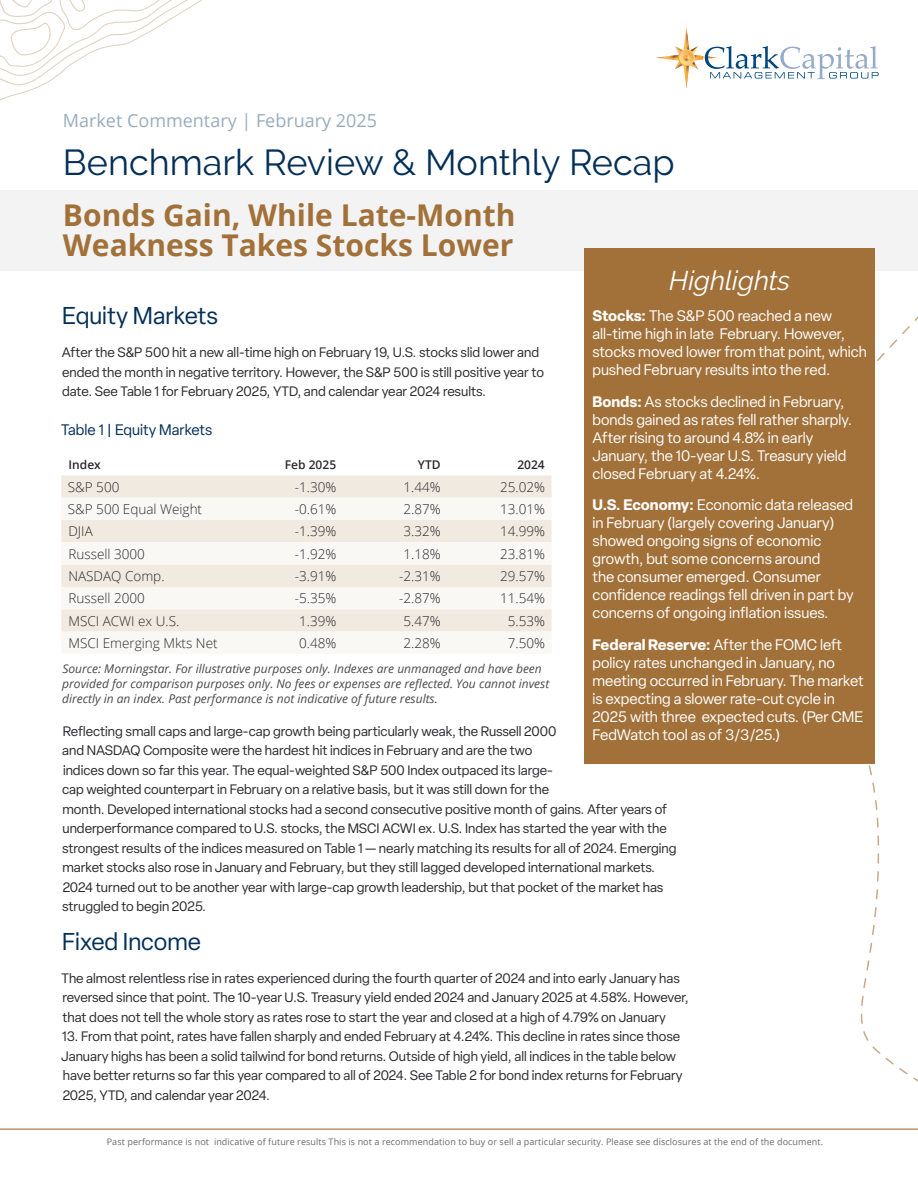
<style>
.page{position:relative;width:918px;height:1188px;background:#fff}
.page>*{position:absolute;margin:0;border:0;box-sizing:border-box;transform-origin:0 0}
.t1{font:36px "Raleway";color:#032f58}
.commentary-title{font:700 30px/30px "Open Sans";color:#a27139}
.disclosure-text{font:italic 27px "Raleway";color:#fff}
.sub-small-blue{font:24px "Elza";color:#032f58}
.t2{font:18px "Open Sans";color:#9aacbc}
.disclosure-text-2{font:15px/18px "Elza";color:#fff}
.sub-small-blue-2{font:15px "Elza";color:#032f58}
.body-tight{font:13.5px/19.5px "Elza";color:#29292c}
.body-tight-2{font:300 13.5px "Open Sans";color:#29292c}
.disclosure-text-3{font:italic 12px/15px "Open Sans";color:#49494c}
.body-tight-3{font:600 12px "Open Sans";color:#29292c}
.t3{font:9px "Open Sans";letter-spacing:.01em;color:#69696b}
.s1{font-weight:700}
</style>
<div class="page">
<svg style="left:0;top:0;width:202px;height:101px"></svg>
<svg style="left:656px;top:27px;width:223px;height:61px"></svg>
<hr style="left:0;top:1129px;width:918px;height:1px;background:#a27139">
<div style="left:0;top:190px;width:918px;height:81px;background:#f3f3f3"></div>
<svg style="left:61px;top:475px;width:491px;height:23px;background:#f1eae1"></svg>
<svg style="left:61px;top:520px;width:491px;height:112px;fill:#f1eae1"></svg>
<svg style="left:860px;top:316px;width:58px;height:766px"></svg>
<div style="left:584px;top:248px;width:291px;height:516px;background:#a27139"></div>
<h3 class="t2" style="left:63px;top:108px;width:316px">Market Commentary | February 2025</h3>
<h1 class="t1" style="left:63px;top:141px;width:613px">Benchmark Review &amp; Monthly Recap</h1>
<p class="commentary-title" style="left:63px;top:199px;width:454px">Bonds Gain, While Late-Month<br>Weakness Takes Stocks Lower</p>
<p class="disclosure-text" style="left:669px;top:264px;width:123px">Highlights</p>
<p class="disclosure-text-2" style="left:592px;top:307px;width:276px"><span class="s1">Stocks:</span> The S&amp;P 500 reached a new all-time high in late February. However, stocks moved lower from that point, which pushed February results into the red.</p>
<p class="disclosure-text-2" style="left:592px;top:392px;width:261px"><span class="s1">Bonds:</span> As stocks declined in February, bonds gained as rates fell rather sharply.<br>After rising to around 4.8% in early January, the 10-year U.S. Treasury yield closed February at 4.24%.</p>
<p class="disclosure-text-2" style="left:592px;top:496px;width:263px"><span class="s1">U.S. Economy:</span> Economic data released in February (largely covering January) showed ongoing signs of economic growth, but some concerns around<br>the consumer emerged. Consumer confidence readings fell driven in part by concerns of ongoing inflation issues.</p>
<p class="disclosure-text-2" style="left:592px;top:635px;width:273px"><span class="s1">Federal Reserve:</span> After the FOMC left policy rates unchanged in January, no meeting occurred in February. The market is expecting a slower rate-cut cycle in 2025 with three expected cuts. (Per CME FedWatch tool as of 3/3/25.)</p>
<p class="sub-small-blue" style="left:62px;top:300px;width:157px">Equity Markets</p>
<p class="body-tight" style="left:62px;top:343px;width:484px">After the S&amp;P 500 hit a new all-time high on February 19, U.S. stocks slid lower and ended the month in negative territory. However, the S&amp;P 500 is still positive year to date. See Table 1 for February 2025, YTD, and calendar year 2024 results.</p>
<p class="sub-small-blue-2" style="left:61px;top:420px;width:153px">Table 1 | Equity Markets</p>
<p class="body-tight-3" style="left:69px;top:457px;width:34px">Index</p>
<p class="body-tight-3" style="left:285px;top:457px;width:53px">Feb 2025</p>
<p class="body-tight-3" style="left:418px;top:457px;width:24px">YTD</p>
<p class="body-tight-3" style="left:517px;top:457px;width:29px">2024</p>
<p class="body-tight-2" style="left:68px;top:478px;width:53px">S&amp;P 500</p>
<p class="body-tight-2" style="left:295px;top:478px;width:43px">-1.30%</p>
<p class="body-tight-2" style="left:403px;top:478px;width:39px">1.44%</p>
<p class="body-tight-2" style="left:500px;top:478px;width:46px">25.02%</p>
<p class="body-tight-2" style="left:68px;top:500px;width:136px">S&amp;P 500 Equal Weight</p>
<p class="body-tight-2" style="left:295px;top:500px;width:43px">-0.61%</p>
<p class="body-tight-2" style="left:403px;top:500px;width:39px">2.87%</p>
<p class="body-tight-2" style="left:500px;top:500px;width:46px">13.01%</p>
<p class="body-tight-2" style="left:68px;top:522px;width:26px">DJIA</p>
<p class="body-tight-2" style="left:295px;top:522px;width:43px">-1.39%</p>
<p class="body-tight-2" style="left:404px;top:522px;width:39px">3.32%</p>
<p class="body-tight-2" style="left:500px;top:522px;width:46px">14.99%</p>
<p class="body-tight-2" style="left:68px;top:544px;width:78px">Russell 3000</p>
<p class="body-tight-2" style="left:295px;top:544px;width:43px">-1.92%</p>
<p class="body-tight-2" style="left:403px;top:544px;width:39px">1.18%</p>
<p class="body-tight-2" style="left:500px;top:544px;width:46px">23.81%</p>
<p class="body-tight-2" style="left:68px;top:567px;width:98px">NASDAQ Comp.</p>
<p class="body-tight-2" style="left:295px;top:567px;width:43px">-3.91%</p>
<p class="body-tight-2" style="left:399px;top:567px;width:43px">-2.31%</p>
<p class="body-tight-2" style="left:500px;top:567px;width:46px">29.57%</p>
<p class="body-tight-2" style="left:68px;top:589px;width:78px">Russell 2000</p>
<p class="body-tight-2" style="left:295px;top:589px;width:43px">-5.35%</p>
<p class="body-tight-2" style="left:399px;top:589px;width:43px">-2.87%</p>
<p class="body-tight-2" style="left:500px;top:589px;width:46px">11.54%</p>
<p class="body-tight-2" style="left:68px;top:611px;width:112px">MSCI ACWI ex U.S.</p>
<p class="body-tight-2" style="left:299px;top:611px;width:39px">1.39%</p>
<p class="body-tight-2" style="left:403px;top:611px;width:39px">5.47%</p>
<p class="body-tight-2" style="left:508px;top:611px;width:39px">5.53%</p>
<p class="body-tight-2" style="left:68px;top:634px;width:151px">MSCI Emerging Mkts Net</p>
<p class="body-tight-2" style="left:299px;top:634px;width:39px">0.48%</p>
<p class="body-tight-2" style="left:403px;top:634px;width:39px">2.28%</p>
<p class="body-tight-2" style="left:508px;top:634px;width:39px">7.50%</p>
<p class="disclosure-text-3" style="left:62px;top:660px;width:489px">Source: Morningstar. For illustrative purposes only. Indexes are unmanaged and have been provided for comparison purposes only. No fees or expenses are reflected. You cannot invest directly in an index. Past performance is not indicative of future results.</p>
<p class="body-tight" style="left:62px;top:721px;width:616px">Reflecting small caps and large-cap growth being particularly weak, the Russell 2000<br>and NASDAQ Composite were the hardest hit indices in February and are the two<br>indices down so far this year. The equal-weighted S&amp;P 500 Index outpaced its large-<br>cap weighted counterpart in February on a relative basis, but it was still down for the<br>month. Developed international stocks had a second consecutive positive month of gains. After years of underperformance compared to U.S. stocks, the MSCI ACWI ex. U.S. Index has started the year with the strongest results of the indices measured on Table 1 — nearly matching its results for all of 2024. Emerging market stocks also rose in January and February, but they still lagged developed international markets.<br>2024 turned out to be another year with large-cap growth leadership, but that pocket of the market has struggled to begin 2025.</p>
<p class="sub-small-blue" style="left:62px;top:926px;width:140px">Fixed Income</p>
<p class="body-tight" style="left:61px;top:968px;width:629px">The almost relentless rise in rates experienced during the fourth quarter of 2024 and into early January has reversed since that point. The 10-year U.S. Treasury yield ended 2024 and January 2025 at 4.58%. However, that does not tell the whole story as rates rose to start the year and closed at a high of 4.79% on January</p>
<p class="body-tight" style="left:61px;top:1027px;width:623px">13. From that point, rates have fallen sharply and ended February at 4.24%. This decline in rates since those January highs has been a solid tailwind for bond returns. Outside of high yield, all indices in the table below have better returns so far this year compared to all of 2024. See Table 2 for bond index returns for February 2025, YTD, and calendar year 2024.</p>
<p class="t3" style="left:107px;top:1136px;width:718px">Past performance is not indicative of future results This is not a recommendation to buy or sell a particular security. Please see disclosures at the end of the document.</p>
</div>
